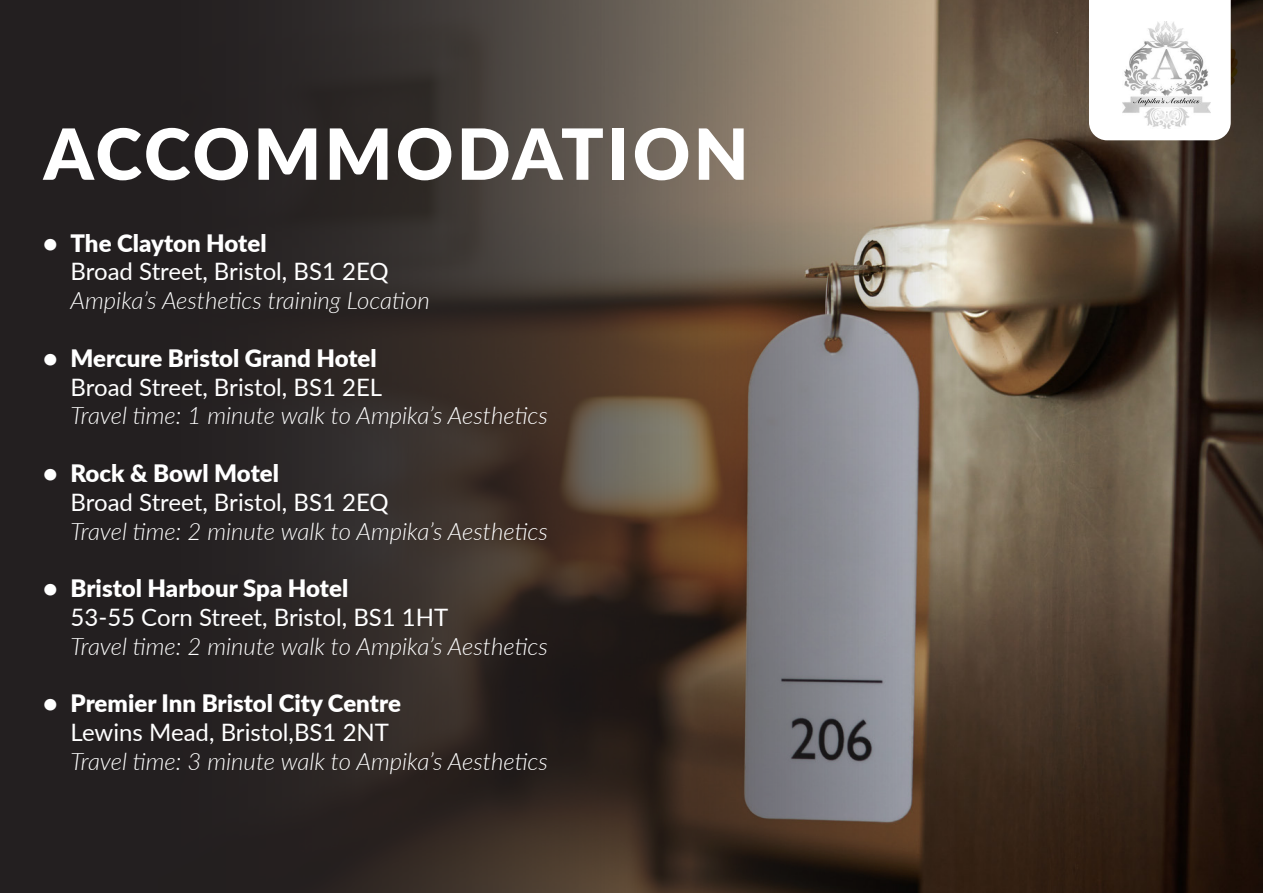
<style>
.page{position:relative;width:1263px;height:893px;background:#fff}
.page>*{position:absolute;margin:0;border:0;box-sizing:border-box;transform-origin:0 0}
.t1{font:900 70.5px "Lato";letter-spacing:.05em;color:#fff}
.t2{font:italic 300 24px "Lato";color:#fff}
.t3{font:24px "Lato";color:#fff}
.t4{font:900 24px "Lato";color:#fff}
</style>
<div class="page">
<div style="left:0;top:0;width:1160px;height:893px;background:#231f20"></div>
<img style="left:305px;top:0;width:958px;height:893px">
<img style="left:1231px;top:22px;width:10px;height:88px">
<div style="left:1089px;top:0;width:142px;height:140px;background:#fff"></div>
<img style="left:1122px;top:22px;width:88px;height:106px">
<h1 class="t1" style="left:44px;top:101px;width:706px">ACCOMMODATION</h1>
<p class="t4" style="left:44px;top:225px;width:224px">• The Clayton Hotel</p>
<p class="t3" style="left:71px;top:254px;width:320px">Broad Street, Bristol, BS1 2EQ</p>
<p class="t2" style="left:71px;top:284px;width:361px">Ampika’s Aesthetics training Location</p>
<p class="t4" style="left:44px;top:340px;width:335px">• Mercure Bristol Grand Hotel</p>
<p class="t3" style="left:71px;top:370px;width:313px">Broad Street, Bristol, BS1 2EL</p>
<p class="t2" style="left:71px;top:399px;width:479px">Travel time: 1 minute walk to Ampika’s Aesthetics</p>
<p class="t4" style="left:44px;top:455px;width:237px">• Rock &amp; Bowl Motel</p>
<p class="t3" style="left:71px;top:485px;width:320px">Broad Street, Bristol, BS1 2EQ</p>
<p class="t2" style="left:71px;top:514px;width:479px">Travel time: 2 minute walk to Ampika’s Aesthetics</p>
<p class="t4" style="left:44px;top:570px;width:306px">• Bristol Harbour Spa Hotel</p>
<p class="t3" style="left:71px;top:600px;width:379px">53-55 Corn Street, Bristol, BS1 1HT</p>
<p class="t2" style="left:71px;top:629px;width:479px">Travel time: 2 minute walk to Ampika’s Aesthetics</p>
<p class="t4" style="left:44px;top:685px;width:359px">• Premier Inn Bristol City Centre</p>
<p class="t3" style="left:71px;top:715px;width:320px">Lewins Mead, Bristol,BS1 2NT</p>
<p class="t2" style="left:71px;top:745px;width:479px">Travel time: 3 minute walk to Ampika’s Aesthetics</p>
</div>
